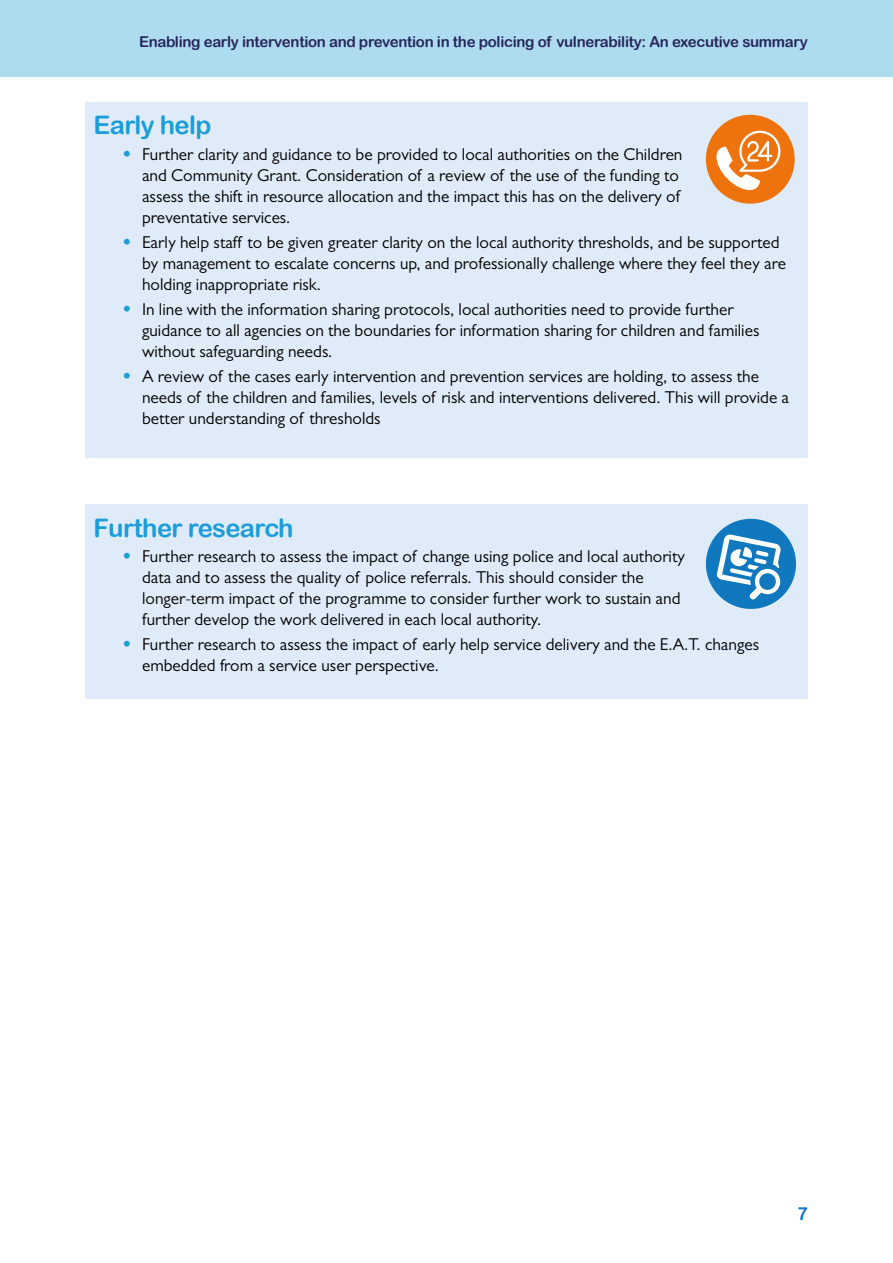
<style>
.page{position:relative;width:893px;height:1263px;background:#fff}
.page>*{position:absolute;margin:0;border:0;box-sizing:border-box;transform-origin:0 0}
.t1{font:25.5px "Arial Rounded MT Bold";letter-spacing:-.025em;color:#1b9dd9}
.t2{font:18px "Arial Rounded MT Bold";color:#0f78be}
.t3{font:17.25px/21px "Gill Sans";color:#000}
.t4{font:15px "Arial Rounded MT Bold";letter-spacing:-.02em;color:#28265b}
.s1{font-weight:800;font-size:18px;color:#1b9dd9}
</style>
<div class="page">
<div style="left:0;top:0;width:893px;height:77px;background:#addcf1"></div>
<div style="left:85px;top:102px;width:723px;height:355px;background:#dfebf9"></div>
<div style="left:85px;top:504px;width:723px;height:194px;background:#dfebf9"></div>
<div style="left:706px;top:115px;width:89px;height:89px;background:#ee730d;border-radius:50%"></div>
<svg style="left:716px;top:131px;width:64px;height:59px"></svg>
<div style="left:706px;top:519px;width:90px;height:90px;background:#0f78be;border-radius:50%"></div>
<svg style="left:717px;top:534px;width:64px;height:66px"></svg>
<p class="t4" style="left:139px;top:32px;width:670px">Enabling early intervention and prevention in the policing of vulnerability: An executive summary</p>
<h1 class="t1" style="left:94px;top:110px;width:119px">Early help</h1>
<p class="t3" style="left:142px;top:143px;width:542px;text-indent:-20px"><span class="s1">•</span> Further clarity and guidance to be provided to local authorities on the Children and Community Grant. Consideration of a review of the use of the funding to assess the shift in resource allocation and the impact this has on the delivery of preventative services.</p>
<p class="t3" style="left:142px;top:232px;width:645px;text-indent:-20px"><span class="s1">•</span> Early help staff to be given greater clarity on the local authority thresholds, and be supported by management to escalate concerns up, and professionally challenge where they feel they are holding inappropriate risk.</p>
<p class="t3" style="left:142px;top:299px;width:619px;text-indent:-20px"><span class="s1">•</span> In line with the information sharing protocols, local authorities need to provide further guidance to all agencies on the boundaries for information sharing for children and families without safeguarding needs.</p>
<p class="t3" style="left:142px;top:366px;width:649px;text-indent:-20px"><span class="s1">•</span> A review of the cases early intervention and prevention services are holding, to assess the needs of the children and families, levels of risk and interventions delivered. This will provide a better understanding of thresholds</p>
<h1 class="t1" style="left:94px;top:513px;width:202px">Further research</h1>
<p class="t3" style="left:142px;top:546px;width:544px;text-indent:-20px"><span class="s1">•</span> Further research to assess the impact of change using police and local authority data and to assess the quality of police referrals. This should consider the longer-term impact of the programme to consider further work to sustain and further develop the work delivered in each local authority.</p>
<p class="t3" style="left:142px;top:634px;width:619px;text-indent:-20px"><span class="s1">•</span> Further research to assess the impact of early help service delivery and the E.A.T. changes embedded from a service user perspective.</p>
<p class="t2" style="left:797px;top:1203px;width:12px">7</p>
</div>
